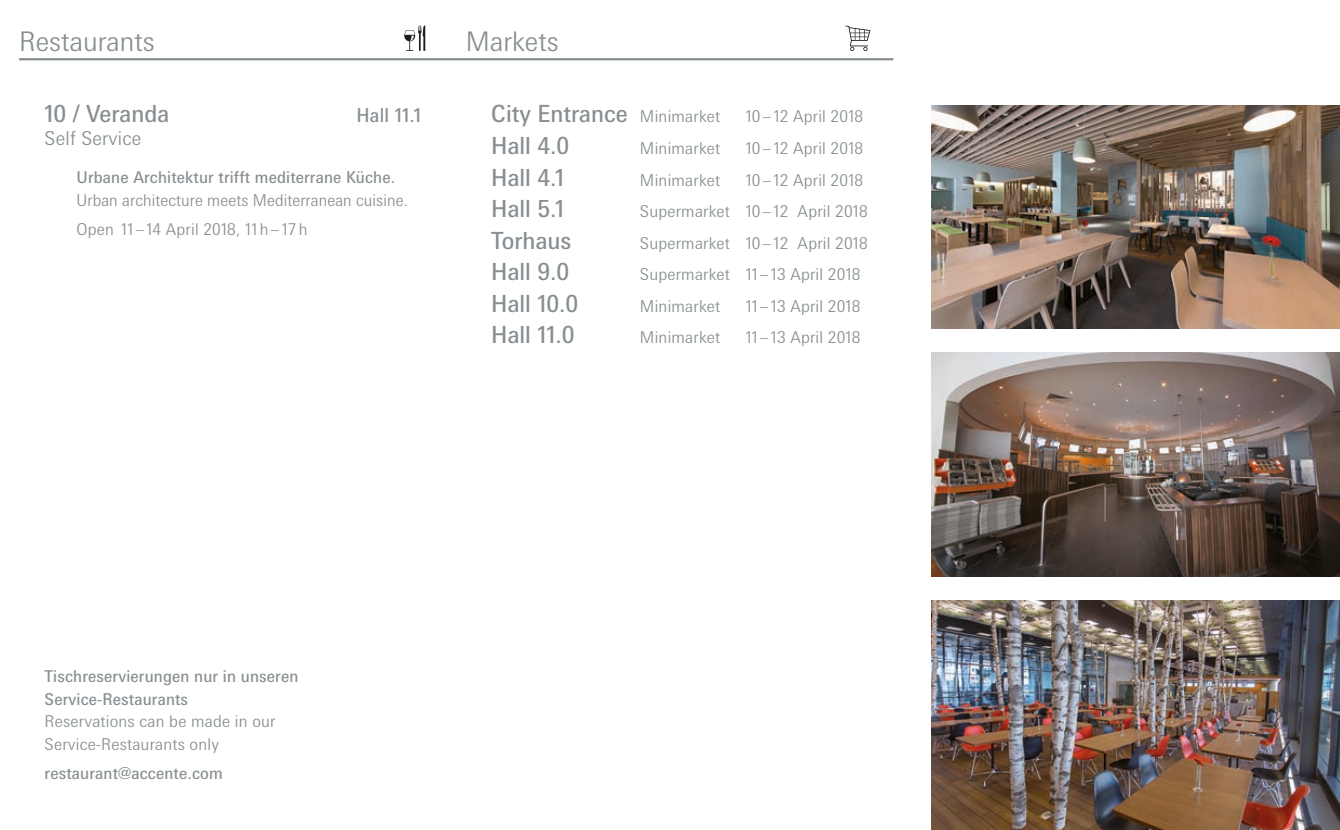
<style>
.page{position:relative;width:1340px;height:830px;background:#fff}
.page>*{position:absolute;margin:0;border:0;box-sizing:border-box;transform-origin:0 0}
.t1{font:300 27px "Messe Univers";color:#878e91}
.t2{font:23.62px "Messe Univers";color:#878e91}
.t3{font:300 19.12px "Messe Univers";letter-spacing:.01em;color:#878e91}
.t4{font:19.12px "Messe Univers";letter-spacing:.01em;color:#878e91}
.t5{font:300 16.2px/28.8px "Messe Univers";letter-spacing:.01em;color:#878e91}
.t6{font:16.2px/22.5px "Messe Univers";letter-spacing:.01em;color:#878e91}
.s1{font-weight:300;font-size:16.2px}
</style>
<div class="page">
<svg style="left:404px;top:26px;width:21px;height:25px"></svg>
<svg style="left:845px;top:26px;width:25px;height:25px"></svg>
<img style="left:931px;top:105px;width:408px;height:223px">
<img style="left:931px;top:352px;width:408px;height:224px">
<img style="left:931px;top:600px;width:408px;height:229px">
<hr style="left:19px;top:58px;width:874px;height:2px;background:#878e91">
<h1 class="t1" style="left:19px;top:25px;width:137px">Restaurants</h1>
<h1 class="t1" style="left:466px;top:25px;width:94px">Markets</h1>
<h2 class="t2" style="left:45px;top:99px;width:126px">10 / Veranda</h2>
<p class="t4" style="left:356px;top:104px;width:66px">Hall 11.1</p>
<p class="t3" style="left:45px;top:126px;width:98px">Self Service</p>
<p class="t6" style="left:77px;top:166px;width:320px">Urbane Architektur trifft mediterrane Küche.</p>
<p class="t5" style="left:77px;top:185px;width:333px">Urban architecture meets Mediterranean cuisine.<br>Open 11 – 14 April 2018, 11 h – 17 h</p>
<h2 class="t2" style="left:491px;top:99px;width:230px">City Entrance <span class="s1">Minimarket</span></h2>
<p class="t5" style="left:745px;top:102px;width:119px">10 – 12 April 2018</p>
<h2 class="t2" style="left:491px;top:131px;width:79px">Hall 4.0</h2>
<p class="t5" style="left:640px;top:133px;width:82px">Minimarket</p>
<p class="t5" style="left:745px;top:133px;width:119px">10 – 12 April 2018</p>
<h2 class="t2" style="left:491px;top:162px;width:74px">Hall 4.1</h2>
<p class="t5" style="left:640px;top:165px;width:82px">Minimarket</p>
<p class="t5" style="left:745px;top:165px;width:119px">10 – 12 April 2018</p>
<h2 class="t2" style="left:491px;top:194px;width:74px">Hall 5.1</h2>
<p class="t5" style="left:640px;top:196px;width:229px">Supermarket 10 – 12 April 2018</p>
<h2 class="t2" style="left:491px;top:225px;width:82px">Torhaus</h2>
<p class="t5" style="left:640px;top:228px;width:229px">Supermarket 10 – 12 April 2018</p>
<h2 class="t2" style="left:491px;top:257px;width:79px">Hall 9.0</h2>
<p class="t5" style="left:640px;top:259px;width:222px">Supermarket 11 – 13 April 2018</p>
<h2 class="t2" style="left:491px;top:288px;width:88px">Hall 10.0</h2>
<p class="t5" style="left:640px;top:291px;width:82px">Minimarket</p>
<p class="t5" style="left:745px;top:291px;width:116px">11 – 13 April 2018</p>
<h2 class="t2" style="left:491px;top:320px;width:85px">Hall 11.0</h2>
<p class="t5" style="left:640px;top:322px;width:82px">Minimarket</p>
<p class="t5" style="left:745px;top:322px;width:116px">11 – 13 April 2018</p>
<p class="t6" style="left:45px;top:664px;width:255px">Tischreservierungen nur in unseren<br>Service-Restaurants</p>
<p class="t5" style="left:45px;top:709px;width:232px;line-height:22.5px">Reservations can be made in our<br>Service-Restaurants only</p>
<p class="t6" style="left:45px;top:761px;width:180px">restaurant@accente.com</p>
</div>
